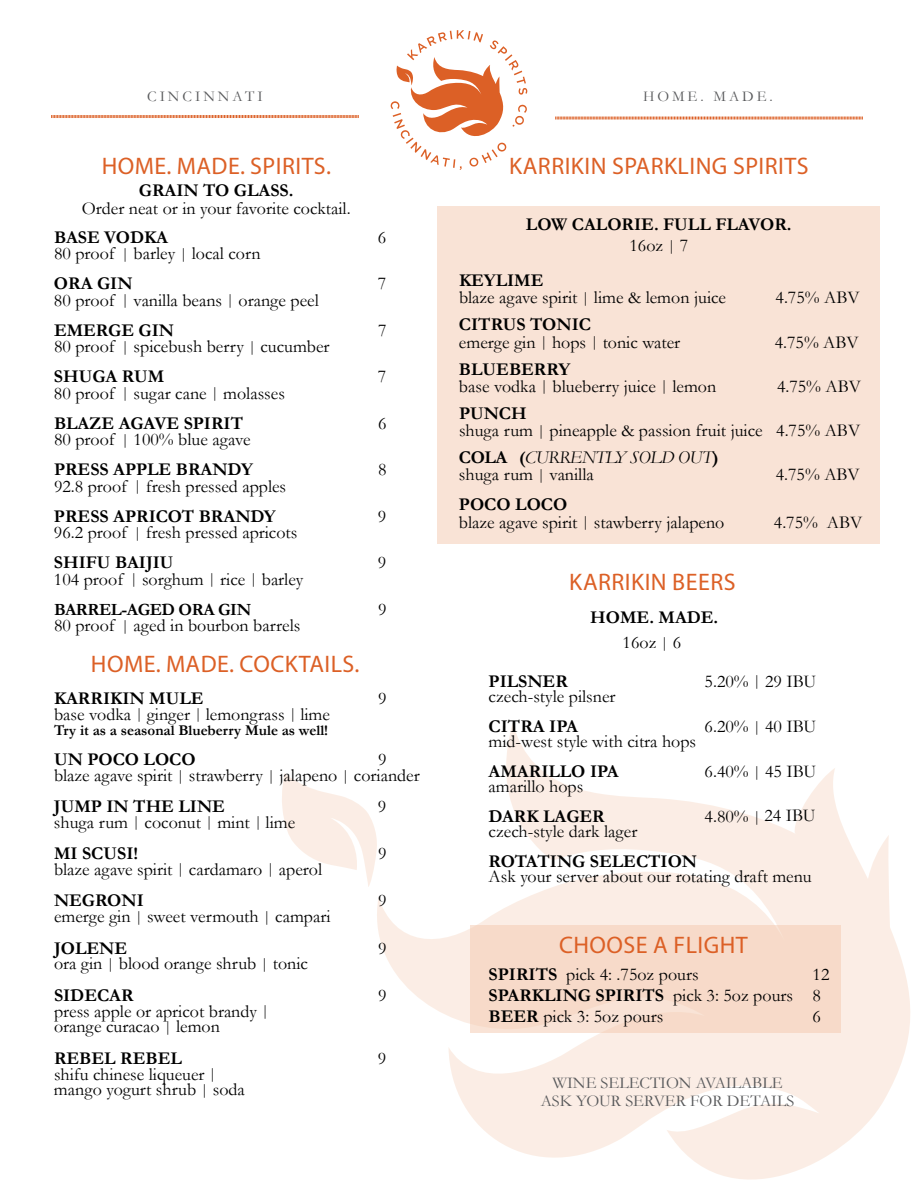
<style>
.page{position:relative;width:918px;height:1188px;background:#fff}
.page>*{position:absolute;margin:0;border:0;box-sizing:border-box;transform-origin:0 0}
.t1{font:24px "Myriad Pro";letter-spacing:.02em;color:#dc6026}
.t2{font:18px/30px "Garamond";color:#000}
.t3{font:700 18px/21px "Garamond";color:#000;text-align:center}
.t4{font:italic 18px/17.2px "Garamond";letter-spacing:-.025em;color:#000}
.t5{font:700 17.25px "Garamond";letter-spacing:-.025em;color:#000}
.t6{font:16.5px/18px "Garamond";color:#58595b;text-align:center}
.t7{font:700 15px "Garamond";color:#000}
.t8{font:15px "Garamond";letter-spacing:.2em;color:#58595b}
.s1{font-size:15px}
.s2{font-weight:700}
.s3{font-weight:400}
.s4{font-weight:400;font-size:15px}
.s5{font-weight:700;font-style:normal}
.s6{font-style:normal}
.s7{font-style:normal;font-size:15px}
</style>
<div class="page">
<div style="left:437px;top:206px;width:443px;height:337px;background:#f9e3d6"></div>
<svg style="left:391px;top:30px;width:136px;height:140px"></svg>
<svg style="left:377px;top:723px;width:533px;height:457px"></svg>
<svg style="left:282px;top:773px;width:96px;height:114px"></svg>
<svg style="left:51px;top:115px;width:308px;height:3px"></svg>
<svg style="left:555px;top:116px;width:308px;height:4px"></svg>
<div style="left:470px;top:925px;width:371px;height:108px;background:linear-gradient(to right,#f7dbcb,#f7dac9)"></div>
<p class="t8" style="left:147px;top:87px;width:117px">CINCINNATI</p>
<p class="t8" style="left:643px;top:87px;width:131px">HOME. MADE.</p>
<h1 class="t1" style="left:102px;top:151px;width:231px">HOME. MADE. SPIRITS.</h1>
<h1 class="t1" style="left:509px;top:151px;width:301px">KARRIKIN SPARKLING SPIRITS</h1>
<p class="t3" style="left:139px;top:180px;width:156px">GRAIN TO GLASS.</p>
<p class="t2" style="left:82px;top:193px;width:270px">Order neat or in your favorite cocktail.</p>
<p class="t3" style="left:54px;top:227px;width:116px">BASE VODKA</p>
<p class="t2" style="left:378px;top:222px;width:10px">6</p>
<p class="t2" style="left:54px;top:238px;width:208px">80 proof <span class="s1">|</span> barley <span class="s1">|</span> local corn<br><span class="s2">ORA GIN</span></p>
<p class="t2" style="left:378px;top:268px;width:10px">7</p>
<p class="t2" style="left:54px;top:285px;width:266px">80 proof <span class="s1">|</span> vanilla beans <span class="s1">|</span> orange peel<br><span class="s2">EMERGE GIN</span></p>
<p class="t2" style="left:54px;top:331px;width:277px">80 proof <span class="s1">|</span> spicebush berry <span class="s1">|</span> cucumber<br><span class="s2">SHUGA RUM</span></p>
<p class="t2" style="left:54px;top:378px;width:232px">80 proof <span class="s1">|</span> sugar cane <span class="s1">|</span> molasses<br><span class="s2">BLAZE AGAVE SPIRIT</span></p>
<p class="t2" style="left:54px;top:424px;width:200px">80 proof <span class="s1">|</span> 100% blue agave<br><span class="s2">PRESS APPLE BRANDY</span></p>
<p class="t2" style="left:54px;top:471px;width:234px">92.8 proof <span class="s1">|</span> fresh pressed apples<br><span class="s2">PRESS APRICOT BRANDY</span></p>
<p class="t2" style="left:378px;top:315px;width:10px">7</p>
<p class="t2" style="left:378px;top:361px;width:10px">7</p>
<p class="t2" style="left:378px;top:408px;width:10px">6</p>
<p class="t2" style="left:378px;top:454px;width:10px">8</p>
<p class="t2" style="left:378px;top:501px;width:10px">9</p>
<p class="t2" style="left:54px;top:517px;width:245px">96.2 proof <span class="s1">|</span> fresh pressed apricots<br><span class="s2">SHIFU BAIJIU</span></p>
<p class="t2" style="left:378px;top:547px;width:10px">9</p>
<p class="t2" style="left:54px;top:564px;width:251px">104 proof <span class="s1">|</span> sorghum <span class="s1">|</span> rice <span class="s1">|</span> barley</p>
<p class="t5" style="left:54px;top:598px;width:199px">BARREL-AGED ORA GIN</p>
<p class="t2" style="left:378px;top:594px;width:10px">9</p>
<p class="t2" style="left:54px;top:610px;width:248px">80 proof <span class="s1">|</span> aged in bourbon barrels</p>
<h1 class="t1" style="left:91px;top:649px;width:270px">HOME. MADE. COCKTAILS.</h1>
<p class="t3" style="left:54px;top:688px;width:151px">KARRIKIN MULE</p>
<p class="t2" style="left:378px;top:683px;width:10px">9</p>
<p class="t2" style="left:54px;top:699px;width:277px">base vodka <span class="s1">|</span> ginger <span class="s1">|</span> lemongrass <span class="s1">|</span> lime</p>
<p class="t7" style="left:54px;top:720px;width:276px">Try it as a seasonal Blueberry Mule as well!</p>
<p class="t3" style="left:54px;top:749px;width:143px">UN POCO LOCO</p>
<p class="t2" style="left:54px;top:752px;width:367px;line-height:15.8px;text-indent:324px">9 blaze agave spirit <span class="s1">|</span> strawberry <span class="s1">|</span> jalapeno <span class="s1">|</span> coriander</p>
<p class="t3" style="left:54px;top:796px;width:173px">JUMP IN THE LINE</p>
<p class="t2" style="left:378px;top:791px;width:10px">9</p>
<p class="t2" style="left:54px;top:806px;width:243px;line-height:31.5px">shuga rum <span class="s1">|</span> coconut <span class="s1">|</span> mint <span class="s1">|</span> lime<br><span class="s2">MI SCUSI!</span></p>
<p class="t2" style="left:378px;top:838px;width:10px">9</p>
<p class="t2" style="left:54px;top:853px;width:270px;line-height:31.5px">blaze agave spirit <span class="s1">|</span> cardamaro <span class="s1">|</span> aperol<br><span class="s2">NEGRONI</span></p>
<p class="t2" style="left:54px;top:900px;width:278px;line-height:31.5px">emerge gin <span class="s1">|</span> sweet vermouth <span class="s1">|</span> campari<br><span class="s2">JOLENE</span></p>
<p class="t2" style="left:54px;top:948px;width:256px;line-height:31.5px">ora gin <span class="s1">|</span> blood orange shrub <span class="s1">|</span> tonic<br><span class="s2">SIDECAR</span></p>
<p class="t2" style="left:378px;top:885px;width:10px">9</p>
<p class="t2" style="left:378px;top:933px;width:10px">9</p>
<p class="t2" style="left:378px;top:980px;width:10px">9</p>
<p class="t2" style="left:54px;top:1003px;width:217px;line-height:15.8px">press apple or apricot brandy <span class="s1">| </span>orange curacao <span class="s1">|</span> lemon</p>
<p class="t3" style="left:54px;top:1048px;width:129px">REBEL REBEL</p>
<p class="t2" style="left:378px;top:1043px;width:10px">9</p>
<p class="t2" style="left:54px;top:1066px;width:192px;line-height:15.8px">shifu chinese liqueuer <span class="s1">| </span>mango yogurt shrub <span class="s1">|</span> soda</p>
<p class="t3" style="left:526px;top:214px;width:267px">LOW CALORIE. FULL FLAVOR.<br><span class="s3">16oz</span> <span class="s4">|</span> <span class="s3">7</span></p>
<p class="t2" style="left:459px;top:271px;width:269px;line-height:17.2px"><span class="s2">KEYLIME<br></span>blaze agave spirit <span class="s1">|</span> lime &amp; lemon juice</p>
<p class="t2" style="left:459px;top:316px;width:223px;line-height:17.2px"><span class="s2">CITRUS TONIC<br></span>emerge gin <span class="s1">|</span> hops <span class="s1">|</span> tonic water</p>
<p class="t2" style="left:776px;top:282px;width:86px">4.75% ABV</p>
<p class="t2" style="left:775px;top:327px;width:86px">4.75% ABV</p>
<p class="t2" style="left:459px;top:360px;width:259px;line-height:17.2px"><span class="s2">BLUEBERRY<br></span>base vodka <span class="s1">|</span> blueberry juice <span class="s1">|</span> lemon</p>
<p class="t2" style="left:777px;top:371px;width:86px">4.75% ABV</p>
<p class="t2" style="left:459px;top:404px;width:403px;line-height:17.2px"><span class="s2">PUNCH<br></span>shuga rum <span class="s1">|</span> pineapple &amp; passion fruit juice 4.75% ABV</p>
<p class="t4" style="left:459px;top:448px;width:261px"><span class="s5">COLA (</span>CURRENTLY SOLD OUT<span class="s5">) </span><span class="s6">shuga rum</span> <span class="s7">|</span> <span class="s6">vanilla</span></p>
<p class="t2" style="left:776px;top:459px;width:86px">4.75% ABV</p>
<p class="t2" style="left:459px;top:496px;width:267px;line-height:17.2px"><span class="s2">POCO LOCO<br></span>blaze agave spirit <span class="s1">|</span> stawberry jalapeno</p>
<h1 class="t1" style="left:569px;top:567px;width:168px">KARRIKIN BEERS</h1>
<p class="t3" style="left:590px;top:607px;width:130px">HOME. MADE.</p>
<p class="t2" style="left:623px;top:627px;width:60px">16oz <span class="s1">|</span> 6</p>
<p class="t2" style="left:774px;top:507px;width:90px">4.75% ABV</p>
<p class="t3" style="left:489px;top:670px;width:81px">PILSNER</p>
<p class="t2" style="left:705px;top:666px;width:113px">5.20% <span class="s1">|</span> 29 IBU</p>
<p class="t2" style="left:489px;top:681px;width:128px">czech-style pilsner</p>
<p class="t3" style="left:489px;top:716px;width:91px">CITRA IPA</p>
<p class="t2" style="left:705px;top:711px;width:113px">6.20% <span class="s1">|</span> 40 IBU</p>
<p class="t2" style="left:489px;top:726px;width:209px">mid-west style with citra hops</p>
<p class="t3" style="left:489px;top:761px;width:132px">AMARILLO IPA</p>
<p class="t2" style="left:705px;top:756px;width:113px">6.40% <span class="s1">|</span> 45 IBU</p>
<p class="t2" style="left:489px;top:771px;width:96px">amarillo hops</p>
<p class="t3" style="left:489px;top:806px;width:118px">DARK LAGER</p>
<p class="t2" style="left:705px;top:801px;width:112px">4.80% <span class="s1">|</span> 24 IBU</p>
<p class="t2" style="left:489px;top:816px;width:150px">czech-style dark lager</p>
<p class="t3" style="left:489px;top:851px;width:210px">ROTATING SELECTION</p>
<p class="t2" style="left:489px;top:861px;width:324px">Ask your server about our rotating draft menu</p>
<h1 class="t1" style="left:559px;top:930px;width:190px">CHOOSE A FLIGHT</h1>
<p class="t2" style="left:489px;top:959px;width:211px"><span class="s2">SPIRITS</span> pick 4: .75oz pours</p>
<p class="t2" style="left:489px;top:963px;width:342px;line-height:21px;text-indent:324px">12<br><span class="s2">SPARKLING SPIRITS</span> pick 3: 5oz pours 8<br><span class="s2">BEER</span> pick 3: 5oz pours</p>
<p class="t2" style="left:813px;top:1001px;width:10px">6</p>
<p class="t6" style="left:541px;top:1073px;width:255px">WINE SELECTION AVAILABLE<br>ASK YOUR SERVER FOR DETAILS</p>
</div>
